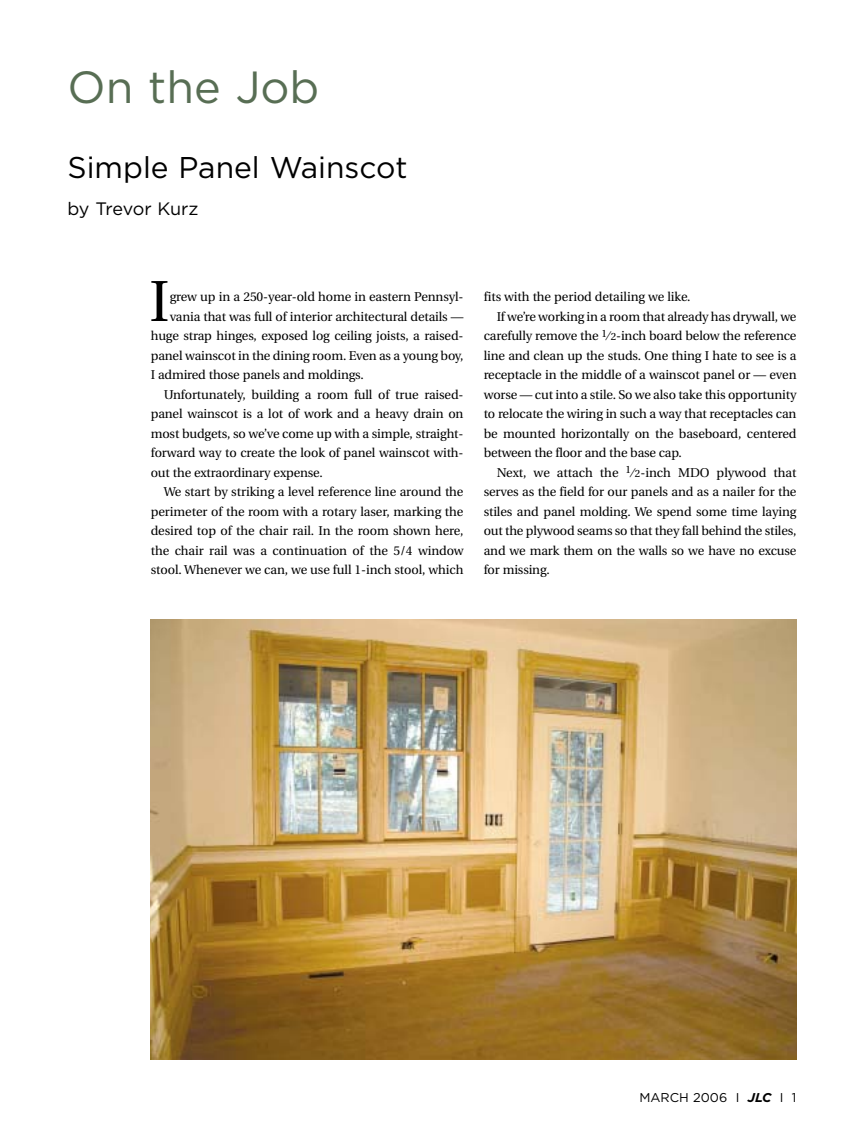
<style>
.page{position:relative;width:864px;height:1134px;background:#fff}
.page>*{position:absolute;margin:0;border:0;box-sizing:border-box;transform-origin:0 0}
.t1{font:57.75px "Utopia";color:#000}
.t2{font:45px "Gotham";color:#586e54}
.t3{font:30px "Gotham";color:#000}
.t4{font:18px "Gotham";letter-spacing:-.02em;color:#000}
.t5{font:12.75px "Utopia";letter-spacing:-.01em;color:#000}
.t6{font:12.75px "Gotham";color:#000}
.s1{font-size:10.5px}
.s2{font-weight:700;font-style:italic}
</style>
<div class="page">
<img style="left:151px;top:619px;width:645px;height:440px">
<h2 class="t2" style="left:68px;top:71px;width:253px">On the Job</h2>
<h3 class="t3" style="left:68px;top:156px;width:342px">Simple Panel Wainscot</h3>
<h3 class="t4" style="left:68px;top:202px;width:132px">by Trevor Kurz</h3>
<h1 class="t1" style="left:149px;top:278px;width:22px">I</h1>
<p class="t5" style="left:170px;top:292px;width:295px">grew up in a 250-year-old home in eastern Pennsyl-</p>
<p class="t5" style="left:170px;top:312px;width:295px">vania that was full of interior architectural details —</p>
<p class="t5" style="left:151px;top:331px;width:314px">huge strap hinges, exposed log ceiling joists, a raised-</p>
<p class="t5" style="left:151px;top:351px;width:314px">panel wainscot in the dining room. Even as a young boy,</p>
<p class="t5" style="left:151px;top:370px;width:215px">I admired those panels and moldings.</p>
<p class="t5" style="left:164px;top:390px;width:301px">Unfortunately, building a room full of true raised-</p>
<p class="t5" style="left:151px;top:409px;width:314px">panel wainscot is a lot of work and a heavy drain on</p>
<p class="t5" style="left:151px;top:429px;width:314px">most budgets, so we’ve come up with a simple, straight-</p>
<p class="t5" style="left:151px;top:448px;width:314px">forward way to create the look of panel wainscot with-</p>
<p class="t5" style="left:151px;top:468px;width:174px">out the extraordinary expense.</p>
<p class="t5" style="left:164px;top:487px;width:301px">We start by striking a level reference line around the</p>
<p class="t5" style="left:151px;top:507px;width:314px">perimeter of the room with a rotary laser, marking the</p>
<p class="t5" style="left:151px;top:526px;width:314px">desired top of the chair rail. In the room shown here,</p>
<p class="t5" style="left:151px;top:546px;width:314px">the chair rail was a continuation of the 5/4 window</p>
<p class="t5" style="left:151px;top:565px;width:314px">stool. Whenever we can, we use full 1-inch stool, which</p>
<p class="t5" style="left:484px;top:292px;width:208px">fits with the period detailing we like.</p>
<p class="t5" style="left:497px;top:312px;width:301px">If we’re working in a room that already has drywall, we</p>
<p class="t5" style="left:484px;top:331px;width:314px">carefully remove the <sup>1</sup>⁄<span class="s1">2</span>-inch board below the reference</p>
<p class="t5" style="left:484px;top:351px;width:314px">line and clean up the studs. One thing I hate to see is a</p>
<p class="t5" style="left:484px;top:370px;width:314px">receptacle in the middle of a wainscot panel or — even</p>
<p class="t5" style="left:484px;top:390px;width:314px">worse — cut into a stile. So we also take this opportunity</p>
<p class="t5" style="left:484px;top:409px;width:314px">to relocate the wiring in such a way that receptacles can</p>
<p class="t5" style="left:484px;top:429px;width:314px">be mounted horizontally on the baseboard, centered</p>
<p class="t5" style="left:484px;top:448px;width:200px">between the floor and the base cap.</p>
<p class="t5" style="left:497px;top:468px;width:301px">Next, we attach the <sup>1</sup>⁄<span class="s1">2</span>-inch MDO plywood that</p>
<p class="t5" style="left:484px;top:487px;width:314px">serves as the field for our panels and as a nailer for the</p>
<p class="t5" style="left:484px;top:507px;width:314px">stiles and panel molding. We spend some time laying</p>
<p class="t5" style="left:484px;top:526px;width:314px">out the plywood seams so that they fall behind the stiles,</p>
<p class="t5" style="left:484px;top:546px;width:314px">and we mark them on the walls so we have no excuse</p>
<p class="t5" style="left:484px;top:565px;width:68px">for missing.</p>
<p class="t6" style="left:640px;top:1093px;width:158px">MARCH 2006 I <span class="s2">JLC</span> I 1</p>
</div>
